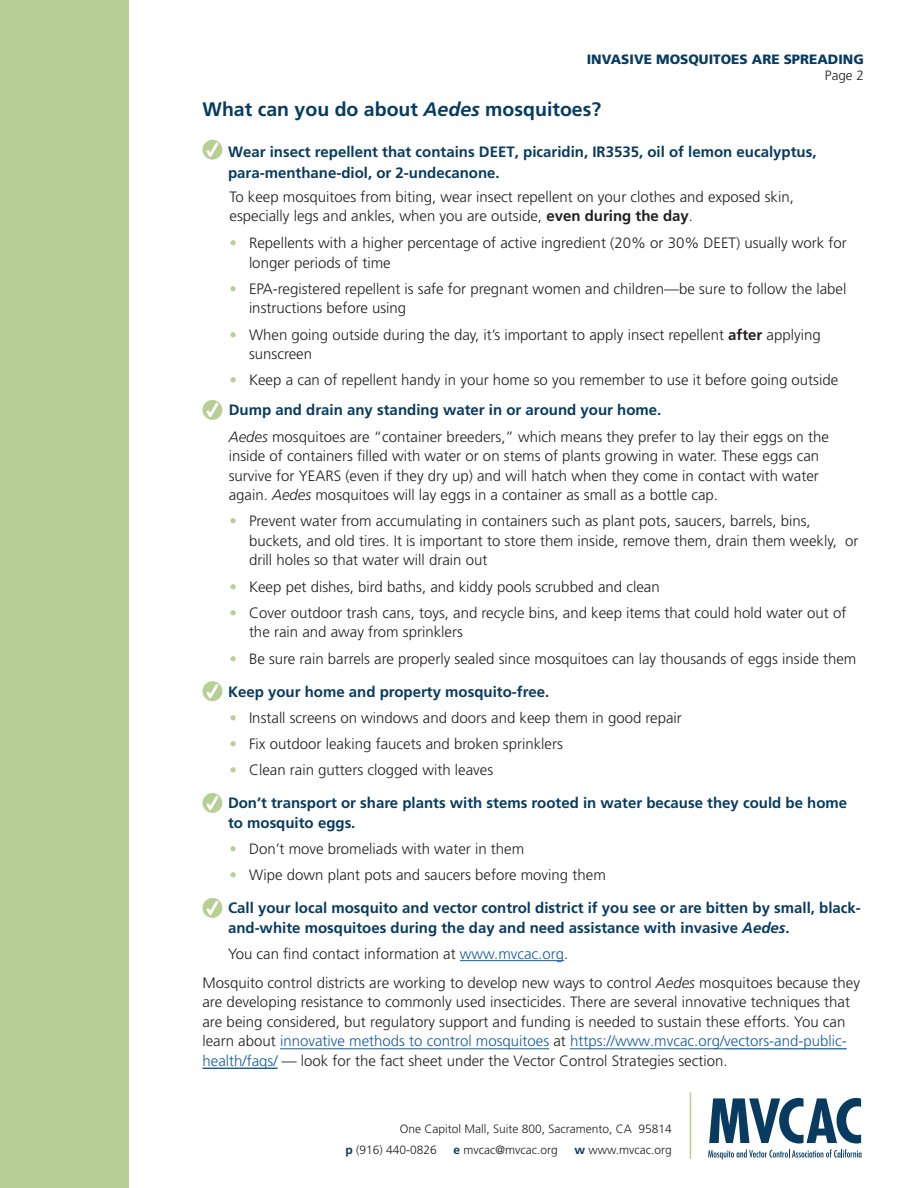
<style>
.page{position:relative;width:918px;height:1188px;background:#fff}
.page>*{position:absolute;margin:0;border:0;box-sizing:border-box;transform-origin:0 0}
.t1{font:700 19.5px "Frutiger LT Std";color:#083b60}
.Paragraph_Style_5{font:300 15px/19.5px "Frutiger LT Std";color:#231f20}
.Paragraph_Style_4{font:700 15px/19.5px "Frutiger LT Std";color:#083b60}
.Paragraph_Style_5-2{font:700 15px/21.8px "Frutiger LT Std";color:#083b60}
.t2{font:900 13.5px "Frutiger LT Std";color:#083b60}
.t3{font:300 13.5px "Frutiger LT Std";color:#231f20}
.t4{font:300 12px "Frutiger LT Std";color:#231f20}
.s1{font-style:italic}
.s2{font-weight:700}
.s3{color:#b7ce95}
.s4{font-weight:700;color:#083b60}
.s5{color:#175d9e}
</style>
<div class="page">
<div style="left:0;top:0;width:129px;height:1188px;background:#b7ce95"></div>
<hr style="left:460px;top:960px;width:104px;height:1px;background:#175d9e">
<svg style="left:202px;top:140px;width:20px;height:20px"></svg>
<svg style="left:202px;top:400px;width:20px;height:20px"></svg>
<svg style="left:202px;top:681px;width:20px;height:20px"></svg>
<svg style="left:202px;top:793px;width:20px;height:20px"></svg>
<svg style="left:202px;top:898px;width:20px;height:20px"></svg>
<hr style="left:690px;top:1092px;width:1px;height:67px;background:#b7ce95">
<svg style="left:708px;top:1098px;width:154px;height:61px"></svg>
<hr style="left:280px;top:1048px;width:269px;height:1px;background:#175d9e">
<hr style="left:570px;top:1048px;width:154px;height:1px;background:#175d9e">
<hr style="left:724px;top:1048px;width:123px;height:1px;background:#175d9e">
<hr style="left:202px;top:1068px;width:76px;height:1px;background:#175d9e">
<p class="t2" style="left:587px;top:51px;width:279px">INVASIVE MOSQUITOES ARE SPREADING</p>
<p class="t3" style="left:825px;top:68px;width:41px">Page 2</p>
<p class="t1" style="left:202px;top:98px;width:400px">What can you do about <span class="s1">Aedes</span> mosquitoes?</p>
<p class="Paragraph_Style_5-2" style="left:228px;top:141px;width:590px">Wear insect repellent that contains DEET, picaridin, IR3535, oil of lemon eucalyptus, para-menthane-diol, or 2-undecanone.</p>
<p class="Paragraph_Style_5" style="left:230px;top:187px;width:566px">To keep mosquitoes from biting, wear insect repellent on your clothes and exposed skin, especially legs and ankles, when you are outside, <span class="s2">even during the day</span>.</p>
<p class="Paragraph_Style_5" style="left:249px;top:233px;width:599px;text-indent:-20px"><span class="s3">•</span> Repellents with a higher percentage of active ingredient (20% or 30% DEET) usually work for longer periods of time</p>
<p class="Paragraph_Style_5" style="left:249px;top:279px;width:599px;text-indent:-20px"><span class="s3">•</span> EPA-registered repellent is safe for pregnant women and children—be sure to follow the label instructions before using</p>
<p class="Paragraph_Style_5" style="left:249px;top:325px;width:573px;text-indent:-20px"><span class="s3">•</span> When going outside during the day, it’s important to apply insect repellent <span class="s2">after</span> applying sunscreen</p>
<p class="Paragraph_Style_5" style="left:230px;top:371px;width:610px"><span class="s3">•</span> Keep a can of repellent handy in your home so you remember to use it before going outside</p>
<p class="Paragraph_Style_5" style="left:229px;top:397px;width:602px;line-height:26.2px"><span class="s4">Dump and drain any standing water in or around your home.<br></span><span class="s1">Aedes</span> mosquitoes are “container breeders,” which means they prefer to lay their eggs on the</p>
<p class="Paragraph_Style_5" style="left:229px;top:446px;width:592px;text-align:justify">inside of containers filled with water or on stems of plants growing in water. These eggs can survive for YEARS (even if they dry up) and will hatch when they come in contact with water again. <span class="s1">Aedes</span> mosquitoes will lay eggs in a container as small as a bottle cap.</p>
<p class="Paragraph_Style_5" style="left:249px;top:512px;width:611px;text-indent:-20px"><span class="s3">•</span> Prevent water from accumulating in containers such as plant pots, saucers, barrels, bins, buckets, and old tires. It is important to store them inside, remove them, drain them weekly, or drill holes so that water will drain out</p>
<p class="Paragraph_Style_5" style="left:230px;top:577px;width:432px"><span class="s3">•</span> Keep pet dishes, bird baths, and kiddy pools scrubbed and clean</p>
<p class="Paragraph_Style_5" style="left:249px;top:603px;width:599px;text-indent:-20px"><span class="s3">•</span> Cover outdoor trash cans, toys, and recycle bins, and keep items that could hold water out of the rain and away from sprinklers</p>
<p class="Paragraph_Style_5" style="left:230px;top:649px;width:628px"><span class="s3">•</span> Be sure rain barrels are properly sealed since mosquitoes can lay thousands of eggs inside them</p>
<p class="Paragraph_Style_4" style="left:228px;top:682px;width:323px">Keep your home and property mosquito-free.</p>
<p class="Paragraph_Style_5" style="left:230px;top:708px;width:454px"><span class="s3">•</span> Install screens on windows and doors and keep them in good repair</p>
<p class="Paragraph_Style_5" style="left:230px;top:734px;width:335px"><span class="s3">•</span> Fix outdoor leaking faucets and broken sprinklers</p>
<p class="Paragraph_Style_5" style="left:230px;top:761px;width:265px"><span class="s3">•</span> Clean rain gutters clogged with leaves</p>
<p class="Paragraph_Style_4" style="left:228px;top:794px;width:621px">Don’t transport or share plants with stems rooted in water because they could be home to mosquito eggs.</p>
<p class="Paragraph_Style_5" style="left:230px;top:839px;width:296px"><span class="s3">•</span> Don’t move bromeliads with water in them</p>
<p class="Paragraph_Style_5" style="left:230px;top:866px;width:378px"><span class="s3">•</span> Wipe down plant pots and saucers before moving them</p>
<p class="Paragraph_Style_4" style="left:228px;top:899px;width:634px">Call your local mosquito and vector control district if you see or are bitten by small, black&shy;and-white mosquitoes during the day and need assistance with invasive <span class="s1">Aedes</span>.</p>
<p class="Paragraph_Style_5" style="left:228px;top:944px;width:342px">You can find contact information at <span class="s5">www.mvcac.org</span>.</p>
<p class="Paragraph_Style_5" style="left:202px;top:973px;width:659px">Mosquito control districts are working to develop new ways to control <span class="s1">Aedes</span> mosquitoes because they are developing resistance to commonly used insecticides. There are several innovative techniques that are being considered, but regulatory support and funding is needed to sustain these efforts. You can learn about <span class="s5">innovative methods to control mosquitoes</span> at <span class="s5">https://www.mvcac.org/vectors-and-public&shy;health/faqs/</span> — look for the fact sheet under the Vector Control Strategies section.</p>
<p class="t4" style="left:400px;top:1122px;width:274px">One Capitol Mall, Suite 800, Sacramento, CA 95814</p>
<p class="t4" style="left:346px;top:1143px;width:93px"><span class="s4">p</span> (916) 440-0826</p>
<p class="t4" style="left:454px;top:1143px;width:106px"><span class="s4">e</span> mvcac@mvcac.org</p>
<p class="t4" style="left:575px;top:1143px;width:99px"><span class="s4">w</span> www.mvcac.org</p>
</div>
